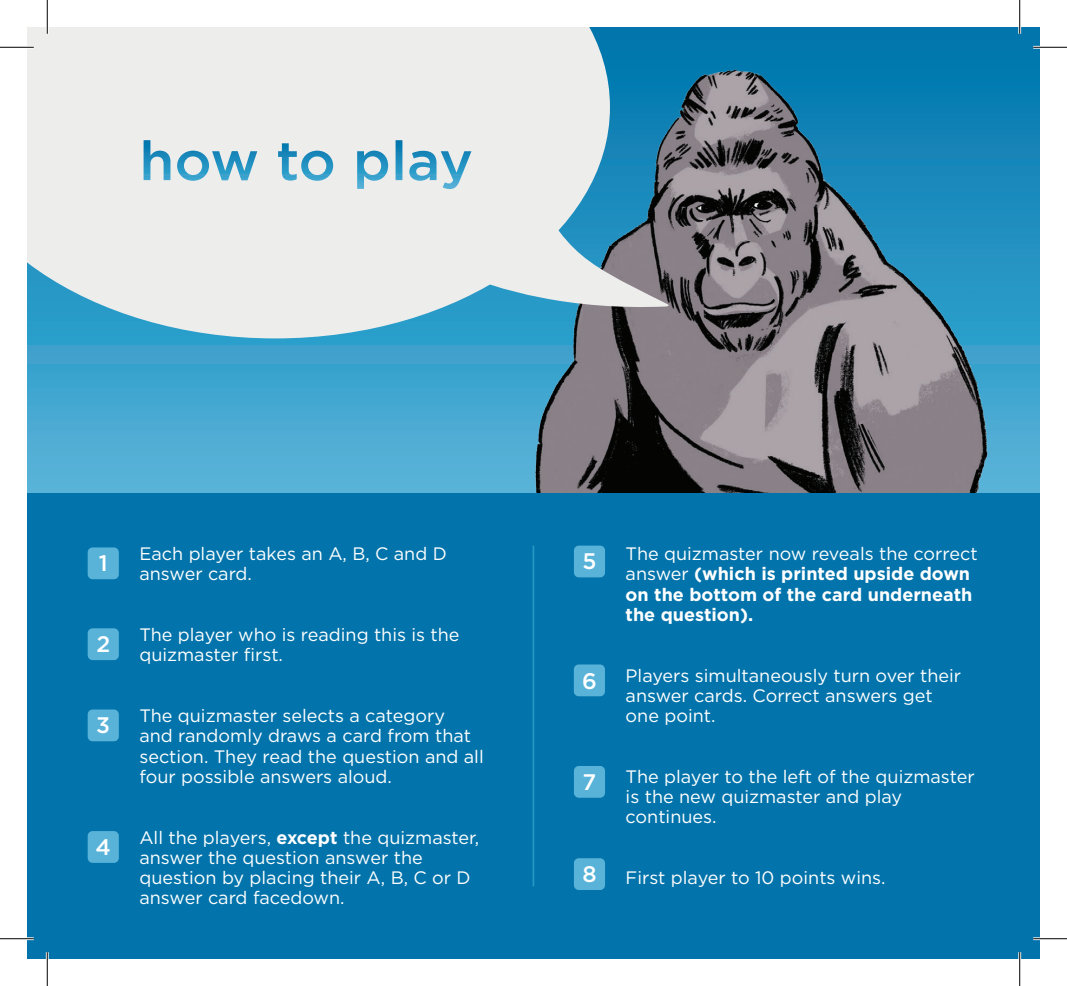
<style>
.page{position:relative;width:1067px;height:986px;background:#fff}
.page>*{position:absolute;margin:0;border:0;box-sizing:border-box;transform-origin:0 0}
.t1{font:500 22.5px "Gotham";color:#fff}
.t2{font:18px/20.2px "Gotham";color:#fff}
.t3{font:700 18px/20.2px "Gotham";color:#fff}
.s1{font-weight:700}
.s2{font-weight:400}
</style>
<div class="page">
<div style="left:27px;top:493px;width:1013px;height:465px;background:#0374ab"></div>
<div style="left:27px;top:27px;width:1013px;height:466px;background:linear-gradient(to bottom,#0074ab,#55b4da)"></div>
<img style="left:471px;top:27px;width:550px;height:466px">
<svg style="left:610px;top:144px;width:61px;height:170px;background:#5c8196"></svg>
<svg style="left:27px;top:27px;width:583px;height:311px;background:#d7e3e7"></svg>
<svg style="left:144px;top:140px;width:327px;height:49px;background:#b6d4e0"></svg>
<hr style="left:532px;top:545px;width:2px;height:341px;background:#fff">
<div style="left:574px;top:664px;width:31px;height:32px;background:#59b3d9;border-radius:5px"></div>
<div style="left:574px;top:545px;width:31px;height:32px;background:#59b3d9;border-radius:5px"></div>
<div style="left:574px;top:858px;width:31px;height:32px;background:#59b3d9;border-radius:5px"></div>
<div style="left:88px;top:547px;width:31px;height:32px;background:#59b3d9;border-radius:5px"></div>
<div style="left:88px;top:628px;width:31px;height:32px;background:#59b3d9;border-radius:5px"></div>
<div style="left:88px;top:709px;width:31px;height:32px;background:#59b3d9;border-radius:5px"></div>
<div style="left:88px;top:831px;width:31px;height:31px;background:#59b3d9;border-radius:5px"></div>
<div style="left:574px;top:766px;width:31px;height:31px;background:#59b3d9;border-radius:5px"></div>
<hr style="left:0;top:46px;width:34px;height:3px;background:#fff">
<hr style="left:1033px;top:46px;width:33px;height:3px;background:#fff">
<hr style="left:0;top:937px;width:34px;height:3px;background:#fff">
<hr style="left:1033px;top:937px;width:33px;height:3px;background:#fff">
<hr style="left:46px;top:0;width:3px;height:34px;background:#fff">
<hr style="left:46px;top:952px;width:3px;height:34px;background:#fff">
<hr style="left:1018px;top:0;width:3px;height:34px;background:#fff">
<hr style="left:1018px;top:952px;width:3px;height:34px;background:#fff">
<hr style="left:0;top:47px;width:34px;height:1px;background:#000">
<hr style="left:1033px;top:47px;width:33px;height:1px;background:#000">
<hr style="left:0;top:938px;width:34px;height:1px;background:#000">
<hr style="left:1033px;top:938px;width:33px;height:1px;background:#000">
<hr style="left:47px;top:0;width:1px;height:34px;background:#000">
<hr style="left:47px;top:952px;width:1px;height:34px;background:#000">
<hr style="left:1019px;top:0;width:1px;height:34px;background:#000">
<hr style="left:1019px;top:952px;width:1px;height:34px;background:#000">
<p class="t2" style="left:139px;top:543px;width:309px;text-indent:-40px">• Each player takes an A, B, C and D answer card.  </p>
<p class="t1" style="left:99px;top:548px;width:10px">1</p>
<p class="t2" style="left:139px;top:624px;width:322px;text-indent:-40px">• The player who is reading this is the quizmaster first.</p>
<p class="t1" style="left:96px;top:629px;width:15px">2</p>
<p class="t2" style="left:139px;top:705px;width:346px;text-indent:-40px">• The quizmaster selects a category<br>and randomly draws a card from that section. They read the question and all four possible answers aloud.   </p>
<p class="t1" style="left:96px;top:710px;width:15px">3</p>
<p class="t2" style="left:139px;top:826px;width:341px;text-indent:-40px">• All the players, <span class="s1">except</span> the quizmaster, answer the question answer the question by placing their A, B, C or D answer card facedown.  </p>
<p class="t1" style="left:96px;top:832px;width:17px">4</p>
<p class="t3" style="left:625px;top:543px;width:353px;text-indent:-40px"><span class="s2">• The quizmaster now reveals the correct answer</span> (which is printed upside down on the bottom of the card underneath the question).</p>
<p class="t1" style="left:582px;top:546px;width:16px">5</p>
<p class="t2" style="left:625px;top:664px;width:337px;text-indent:-40px">• Players simultaneously turn over their answer cards. Correct answers get one point.</p>
<p class="t1" style="left:582px;top:666px;width:16px">6</p>
<p class="t2" style="left:625px;top:766px;width:350px;text-indent:-40px">• The player to the left of the quizmaster is the new quizmaster and play continues.</p>
<p class="t1" style="left:582px;top:767px;width:15px">7</p>
<p class="t1" style="left:582px;top:859px;width:16px">8</p>
<p class="t2" style="left:585px;top:867px;width:302px">• First player to 10 points wins.</p>
</div>
